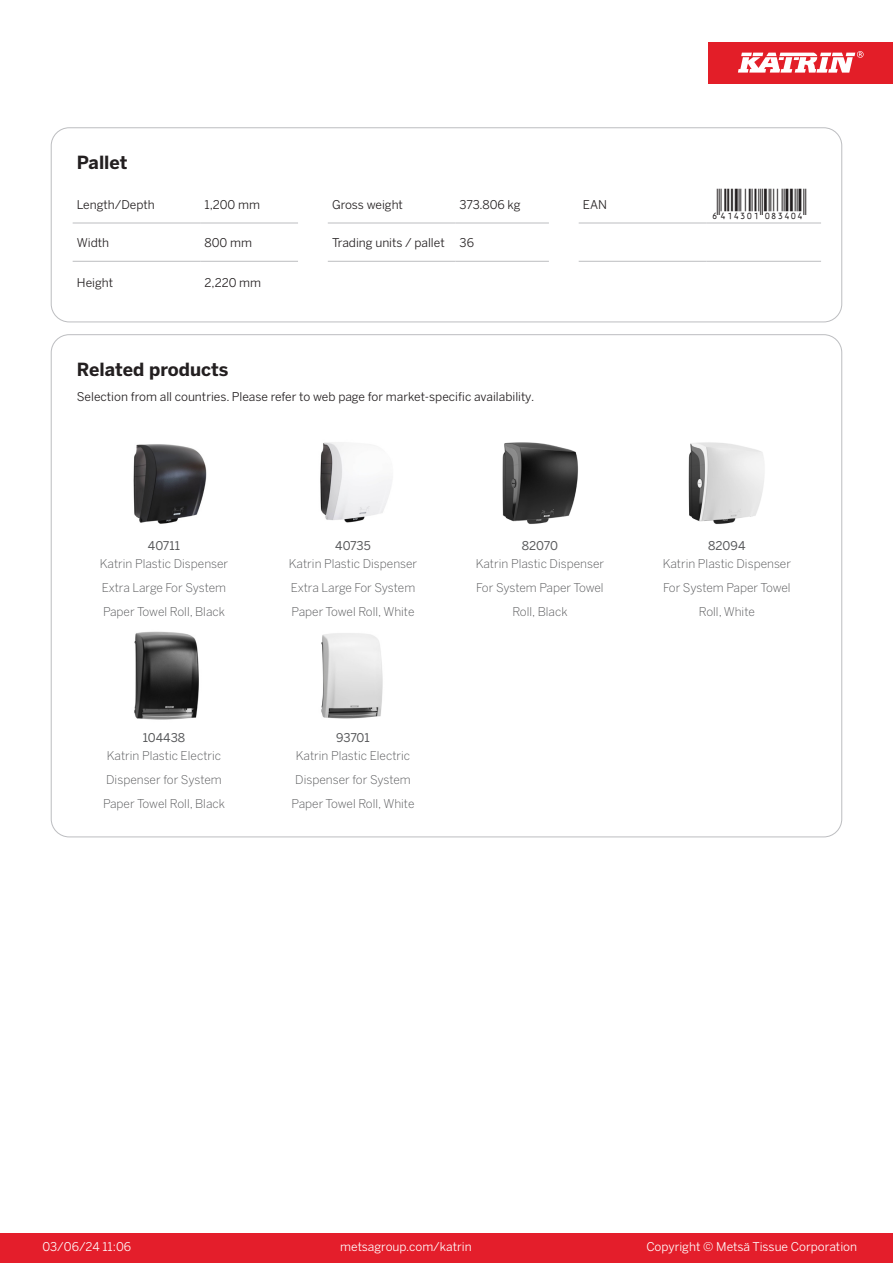
<style>
.page{position:relative;width:893px;height:1263px;background:#fff}
.page>*{position:absolute;margin:0;border:0;box-sizing:border-box;transform-origin:0 0}
.T_EAN{font:30px "Viisas EAN Matala";color:#231f20}
.T_TableHeader{font:700 18px "Benton Sans";color:#231f20}
.T_RelatedName{font:300 12px/24px "Benton Sans";color:#57585a;text-align:center}
.T_TableBody{font:12px "Benton Sans";color:#231f20}
.t1{font:12px "Benton Sans";color:#fff}
.T_RelatedCode{font:12px "Benton Sans";color:#57585a}
</style>
<div class="page">
<div style="left:0;top:1233px;width:893px;height:30px;background:#e41e2b"></div>
<div style="left:708px;top:43px;width:185px;height:41px;background:#e31e28"></div>
<svg style="left:738px;top:51px;width:126px;height:22px"></svg>
<hr style="left:73px;top:223px;width:127px;height:1px;background:#bcbdc0">
<hr style="left:200px;top:223px;width:98px;height:1px;background:#bcbdc0">
<hr style="left:328px;top:223px;width:127px;height:1px;background:#bcbdc0">
<hr style="left:455px;top:223px;width:94px;height:1px;background:#bcbdc0">
<hr style="left:579px;top:223px;width:127px;height:1px;background:#bcbdc0">
<hr style="left:706px;top:223px;width:115px;height:1px;background:#bcbdc0">
<hr style="left:73px;top:261px;width:127px;height:1px;background:#bcbdc0">
<hr style="left:200px;top:261px;width:98px;height:1px;background:#bcbdc0">
<hr style="left:328px;top:261px;width:127px;height:1px;background:#bcbdc0">
<hr style="left:455px;top:261px;width:94px;height:1px;background:#bcbdc0">
<hr style="left:579px;top:261px;width:127px;height:1px;background:#bcbdc0">
<hr style="left:706px;top:261px;width:115px;height:1px;background:#bcbdc0">
<div style="left:51px;top:128px;width:791px;height:194px;border:1px solid #bcbdc0;border-radius:18px"></div>
<img style="left:133px;top:444px;width:74px;height:80px">
<img style="left:320px;top:442px;width:72px;height:81px">
<img style="left:502px;top:442px;width:76px;height:82px">
<img style="left:688px;top:442px;width:76px;height:82px">
<img style="left:134px;top:631px;width:65px;height:89px">
<img style="left:321px;top:633px;width:62px;height:86px">
<p class="T_TableHeader" style="left:77px;top:151px;width:52px">Pallet</p>
<p class="T_TableBody" style="left:77px;top:197px;width:79px">Length/Depth</p>
<p class="T_TableBody" style="left:204px;top:197px;width:57px">1,200 mm</p>
<p class="T_TableBody" style="left:332px;top:197px;width:72px">Gross weight</p>
<p class="T_TableBody" style="left:460px;top:197px;width:63px">373.806 kg</p>
<p class="T_TableBody" style="left:583px;top:197px;width:26px">EAN</p>
<p class="T_EAN" style="left:710px;top:188px;width:97px">*6414301083404*</p>
<p class="T_TableBody" style="left:77px;top:235px;width:34px">Width</p>
<p class="T_TableBody" style="left:204px;top:235px;width:49px">800 mm</p>
<p class="T_TableBody" style="left:332px;top:235px;width:114px">Trading units / pallet</p>
<p class="T_TableBody" style="left:460px;top:235px;width:16px">36</p>
<p class="T_TableBody" style="left:77px;top:276px;width:38px">Height</p>
<p class="T_TableBody" style="left:204px;top:276px;width:58px">2,220 mm</p>
<p class="T_TableHeader" style="left:77px;top:358px;width:153px">Related products</p>
<p class="T_TableBody" style="left:77px;top:390px;width:459px">Selection from all countries. Please refer to web page for market-specific availability.</p>
<p class="T_RelatedCode" style="left:148px;top:538px;width:34px">40711</p>
<p class="T_RelatedCode" style="left:335px;top:538px;width:37px">40735</p>
<p class="T_RelatedCode" style="left:522px;top:538px;width:38px">82070</p>
<p class="T_RelatedCode" style="left:708px;top:538px;width:39px">82094</p>
<p class="T_RelatedName" style="left:100px;top:551px;width:130px;text-align:left">Katrin Plastic Dispenser<br>Extra Large For System<br>Paper Towel Roll, Black</p>
<p class="T_RelatedName" style="left:289px;top:551px;width:130px;text-align:left">Katrin Plastic Dispenser<br>Extra Large For System<br>Paper Towel Roll, White</p>
<p class="T_RelatedName" style="left:476px;top:551px;width:130px">Katrin Plastic Dispenser<br>For System Paper Towel<br>Roll, Black</p>
<p class="T_RelatedName" style="left:663px;top:551px;width:130px">Katrin Plastic Dispenser<br>For System Paper Towel<br>Roll, White</p>
<p class="T_RelatedCode" style="left:143px;top:731px;width:44px">104438</p>
<p class="T_RelatedCode" style="left:336px;top:731px;width:35px">93701</p>
<p class="T_RelatedName" style="left:103px;top:744px;width:124px">Katrin Plastic Electric<br>Dispenser for System<br>Paper Towel Roll, Black</p>
<p class="T_RelatedName" style="left:292px;top:744px;width:124px">Katrin Plastic Electric<br>Dispenser for System<br>Paper Towel Roll, White</p>
<p class="t1" style="left:43px;top:1239px;width:90px">03/06/24 11:06</p>
<p class="t1" style="left:340px;top:1239px;width:133px">metsagroup.com/katrin</p>
<p class="t1" style="left:646px;top:1239px;width:212px">Copyright © Metsä Tissue Corporation</p>
</div>
